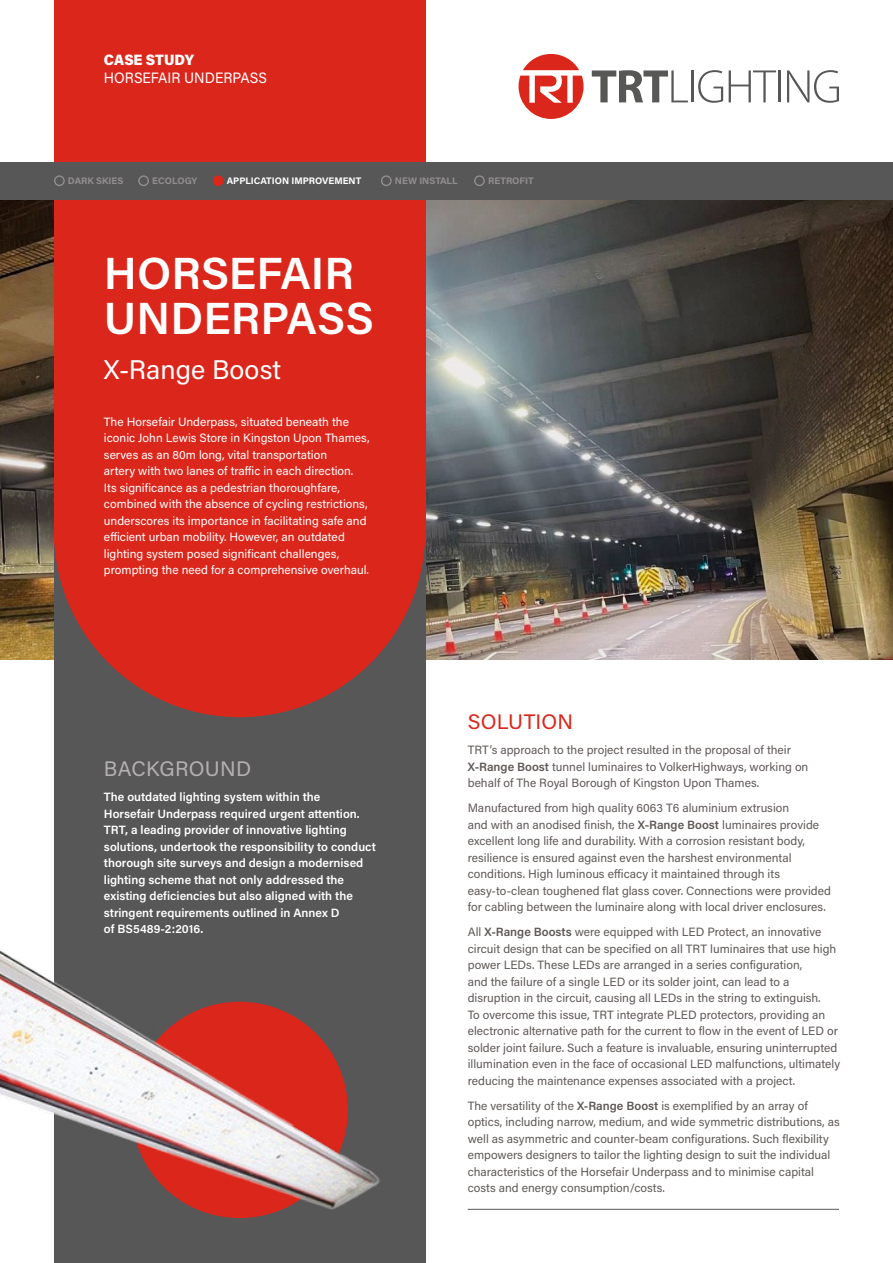
<style>
.page{position:relative;width:893px;height:1263px;background:#fff}
.page>*{position:absolute;margin:0;border:0;box-sizing:border-box;transform-origin:0 0}
.t1{font:600 45px/45px "Acumin Pro";color:#fff}
.t2{font:27px "Acumin Pro";color:#fff}
.t3{font:21px "Acumin Pro";letter-spacing:.015em;color:#b4b0b1}
.t4{font:21px "Acumin Pro";letter-spacing:.01em;color:#db261b}
.t5{font:15px "Acumin Pro";color:#fff;scale:.94 1}
.t6{font:900 15px "Acumin Pro";letter-spacing:-.005em;color:#fff;scale:.94 1}
.t7{font:12px/16.5px "Acumin Pro";color:#5f5957}
.t8{font:12px/16.5px "Acumin Pro";color:#fff}
.t9{font:600 12px/16.5px "Acumin Pro";color:#fff}
.t10{font:700 9.45px "Acumin Pro";color:#928f8f}
.t11{font:700 9.45px "Acumin Pro";color:#fff}
.s1{font-weight:600}
</style>
<div class="page">
<img style="left:0;top:200px;width:893px;height:460px">
<div style="left:54px;top:490px;width:371px;height:773px;background:#585757"></div>
<div style="left:54px;top:0;width:371px;height:543px;background:#db261b"></div>
<div style="left:0;top:162px;width:893px;height:38px;background:#585757"></div>
<div style="left:54px;top:175px;width:11px;height:11px;border:1px solid #928f8f;border-radius:50%"></div>
<div style="left:138px;top:175px;width:11px;height:11px;border:1px solid #928f8f;border-radius:50%"></div>
<div style="left:214px;top:176px;width:9px;height:9px;background:#db261b;border-radius:50%"></div>
<div style="left:213px;top:175px;width:11px;height:11px;border:1px solid #db261b;border-radius:50%"></div>
<div style="left:381px;top:175px;width:11px;height:11px;border:1px solid #928f8f;border-radius:50%"></div>
<div style="left:474px;top:175px;width:11px;height:11px;border:1px solid #928f8f;border-radius:50%"></div>
<div style="left:54px;top:346px;width:371px;height:371px;background:#db261b;border-radius:50%"></div>
<hr style="left:468px;top:1209px;width:371px;height:1px;background:#585757">
<svg style="left:519px;top:76px;width:65px;height:43px"></svg>
<svg style="left:523px;top:54px;width:56px;height:16px"></svg>
<svg style="left:592px;top:70px;width:96px;height:32px"></svg>
<hr style="left:691px;top:70px;width:3px;height:32px;background:#575756">
<svg style="left:698px;top:70px;width:25px;height:33px"></svg>
<svg style="left:729px;top:70px;width:47px;height:32px"></svg>
<hr style="left:778px;top:70px;width:2px;height:32px;background:#575756">
<svg style="left:787px;top:70px;width:52px;height:33px"></svg>
<img style="left:0;top:950px;width:380px;height:269px">
<p class="t6" style="left:104px;top:49px;width:97px">CASE STUDY</p>
<p class="t5" style="left:104px;top:67px;width:175px">HORSEFAIR UNDERPASS</p>
<p class="t10" style="left:68px;top:174px;width:57px">DARK SKIES</p>
<p class="t10" style="left:152px;top:174px;width:47px">ECOLOGY</p>
<p class="t11" style="left:227px;top:174px;width:136px">APPLICATION IMPROVEMENT</p>
<p class="t10" style="left:395px;top:174px;width:64px">NEW INSTALL</p>
<p class="t10" style="left:488px;top:174px;width:47px">RETROFIT</p>
<h1 class="t1" style="left:104px;top:249px;width:271px">HORSEFAIR<br>UNDERPASS</h1>
<h2 class="t2" style="left:104px;top:351px;width:179px">X-Range Boost</h2>
<p class="t8" style="left:104px;top:413px;width:267px">The Horsefair Underpass, situated beneath the iconic John Lewis Store in Kingston Upon Thames, serves as an 80m long, vital transportation<br>artery with two lanes of traffic in each direction.<br>Its significance as a pedestrian thoroughfare, combined with the absence of cycling restrictions, underscores its importance in facilitating safe and efficient urban mobility. However, an outdated lighting system posed significant challenges, prompting the need for a comprehensive overhaul.</p>
<h3 class="t3" style="left:104px;top:754px;width:149px">BACKGROUND</h3>
<p class="t9" style="left:104px;top:788px;width:273px">The outdated lighting system within the<br>Horsefair Underpass required urgent attention.<br>TRT, a leading provider of innovative lighting solutions, undertook the responsibility to conduct thorough site surveys and design a modernised lighting scheme that not only addressed the existing deficiencies but also aligned with the stringent requirements outlined in Annex D<br>of BS5489-2:2016.</p>
<h3 class="t4" style="left:468px;top:707px;width:107px">SOLUTION</h3>
<p class="t7" style="left:468px;top:741px;width:342px">TRT’s approach to the project resulted in the proposal of their<br><span class="s1">X-Range Boost</span> tunnel luminaires to VolkerHighways, working on behalf of The Royal Borough of Kingston Upon Thames.</p>
<p class="t7" style="left:468px;top:799px;width:365px">Manufactured from high quality 6063 T6 aluminium extrusion<br>and with an anodised finish, the <span class="s1">X-Range Boost</span> luminaires provide excellent long life and durability. With a corrosion resistant body, resilience is ensured against even the harshest environmental conditions. High luminous efficacy it maintained through its easy-to-clean toughened flat glass cover. Connections were provided for cabling between the luminaire along with local driver enclosures.</p>
<p class="t7" style="left:468px;top:923px;width:374px">All <span class="s1">X-Range Boosts</span> were equipped with LED Protect, an innovative circuit design that can be specified on all TRT luminaires that use high power LEDs. These LEDs are arranged in a series configuration,<br>and the failure of a single LED or its solder joint, can lead to a disruption in the circuit, causing all LEDs in the string to extinguish.<br>To overcome this issue, TRT integrate PLED protectors, providing an electronic alternative path for the current to flow in the event of LED or solder joint failure. Such a feature is invaluable, ensuring uninterrupted illumination even in the face of occasional LED malfunctions, ultimately reducing the maintenance expenses associated with a project.</p>
<p class="t7" style="left:468px;top:1097px;width:373px">The versatility of the <span class="s1">X-Range Boost</span> is exemplified by an array of optics, including narrow, medium, and wide symmetric distributions, as well as asymmetric and counter-beam configurations. Such flexibility empowers designers to tailor the lighting design to suit the individual characteristics of the Horsefair Underpass and to minimise capital costs and energy consumption/costs.</p>
</div>
